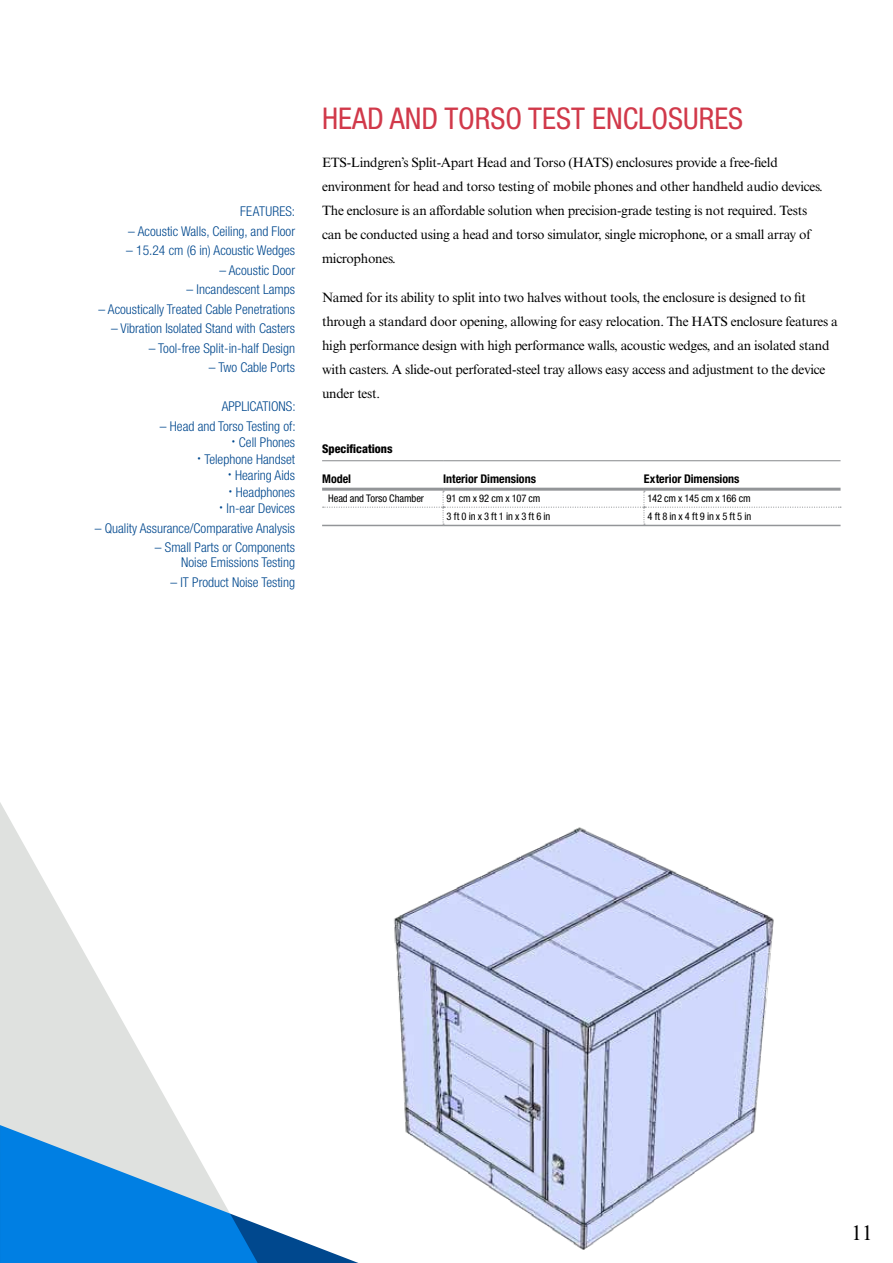
<style>
.page{position:relative;width:893px;height:1263px;background:#fff}
.page>*{position:absolute;margin:0;border:0;box-sizing:border-box;transform-origin:0 0}
.t1{font:condensed 30px "Helvetica Neue LT Std";color:#d1394a}
.t2{font:21px "Times New Roman MT Std";color:#000}
.t3{font:13.5px/24px "Times New Roman MT Std";letter-spacing:-.02em;color:#000}
.t4{font:300 condensed 13.5px/16.5px "Helvetica Neue LT Std";color:#00488e;text-align:right}
.t5{font:700 condensed 12px "Helvetica Neue LT Std";color:#000}
.t6{font:800 condensed 12px "Helvetica Neue LT Std";color:#000}
.t7{font:condensed 10.5px "Helvetica Neue LT Std";letter-spacing:-.01em;color:#000}
</style>
<div class="page">
<hr style="left:322px;top:460px;width:121px;height:1px;background:#939598">
<hr style="left:443px;top:460px;width:201px;height:1px;background:#939598">
<hr style="left:322px;top:488px;width:121px;height:3px;background:#939598">
<hr style="left:443px;top:525px;width:201px;height:1px;background:#939598">
<hr style="left:644px;top:525px;width:196px;height:1px;background:#939598">
<hr style="left:322px;top:525px;width:121px;height:1px;background:#939598">
<hr style="left:443px;top:488px;width:201px;height:3px;background:#939598">
<hr style="left:644px;top:488px;width:196px;height:3px;background:#939598">
<svg style="left:323px;top:491px;width:518px;height:34px"></svg>
<hr style="left:644px;top:460px;width:196px;height:1px;background:#939598">
<img style="left:394px;top:827px;width:380px;height:423px">
<svg style="left:266px;top:1125px;width:130px;height:138px"></svg>
<svg style="left:0;top:802px;width:266px;height:461px"></svg>
<p class="t4" style="left:240px;top:203px;width:56px">FEATURES:</p>
<p class="t4" style="left:128px;top:223px;width:168px">– Acoustic Walls, Ceiling, and Floor</p>
<p class="t4" style="left:126px;top:242px;width:170px">– 15.24 cm (6 in) Acoustic Wedges</p>
<p class="t4" style="left:219px;top:262px;width:77px">– Acoustic Door</p>
<p class="t4" style="left:187px;top:281px;width:110px">– Incandescent Lamps</p>
<p class="t4" style="left:98px;top:301px;width:198px">– Acoustically Treated Cable Penetrations</p>
<p class="t4" style="left:111px;top:320px;width:186px">– Vibration Isolated Stand with Casters</p>
<p class="t4" style="left:149px;top:340px;width:148px">– Tool-free Split-in-half Design</p>
<p class="t4" style="left:209px;top:359px;width:88px">– Two Cable Ports</p>
<p class="t4" style="left:222px;top:398px;width:75px">APPLICATIONS:</p>
<p class="t4" style="left:160px;top:418px;width:137px">– Head and Torso Testing of:<br>Cell Phones<br>Telephone Handset<br>Hearing Aids<br>Headphones<br>In-ear Devices</p>
<p class="t4" style="left:95px;top:520px;width:202px">– Quality Assurance/Comparative Analysis</p>
<p class="t4" style="left:155px;top:540px;width:142px;line-height:15px">– Small Parts or Components<br>Noise Emissions Testing</p>
<p class="t4" style="left:170px;top:574px;width:126px">– IT Product Noise Testing</p>
<h1 class="t1" style="left:322px;top:101px;width:423px">HEAD AND TORSO TEST ENCLOSURES</h1>
<p class="t3" style="left:322px;top:150px;width:502px">ETS-Lindgren’s Split-Apart Head and Torso (HATS) enclosures provide a free-field environment for head and torso testing of mobile phones and other handheld audio devices.<br>The enclosure is an affordable solution when precision-grade testing is not required. Tests can be conducted using a head and torso simulator, single microphone, or a small array of microphones.</p>
<p class="t3" style="left:322px;top:285px;width:517px">Named for its ability to split into two halves without tools, the enclosure is designed to fit through a standard door opening, allowing for easy relocation. The HATS enclosure features a high performance design with high performance walls, acoustic wedges, and an isolated stand with casters. A slide-out perforated-steel tray allows easy access and adjustment to the device under test.</p>
<p class="t6" style="left:322px;top:441px;width:72px">Specifications</p>
<p class="t5" style="left:322px;top:472px;width:31px">Model</p>
<p class="t5" style="left:443px;top:472px;width:94px">Interior Dimensions</p>
<p class="t5" style="left:644px;top:472px;width:97px">Exterior Dimensions</p>
<p class="t7" style="left:328px;top:493px;width:97px">Head and Torso Chamber</p>
<p class="t7" style="left:447px;top:493px;width:95px">91 cm x 92 cm x 107 cm</p>
<p class="t7" style="left:647px;top:493px;width:105px">142 cm x 145 cm x 166 cm</p>
<p class="t7" style="left:447px;top:510px;width:105px">3 ft 0 in x 3 ft 1 in x 3 ft 6 in</p>
<p class="t7" style="left:647px;top:510px;width:105px">4 ft 8 in x 4 ft 9 in x 5 ft 5 in</p>
<h2 class="t2" style="left:852px;top:1220px;width:22px">11</h2>
</div>
